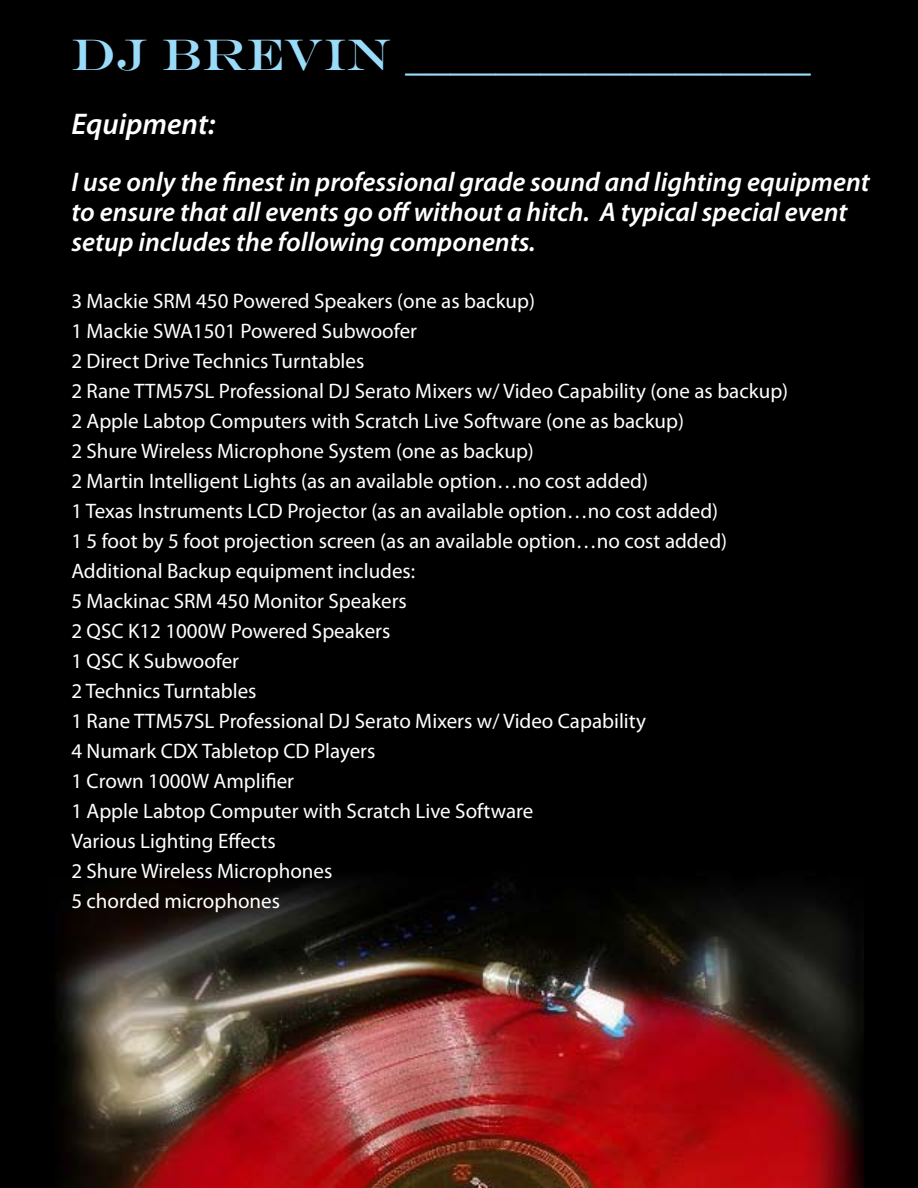
<style>
.page{position:relative;width:918px;height:1188px;background:#fff}
.page>*{position:absolute;margin:0;border:0;box-sizing:border-box;transform-origin:0 0}
.t1{font:45px "Engravers";color:#99dbf9}
.t2{font:italic 600 30px "Myriad Pro";color:#fff}
.t3{font:italic 600 27px/30px "Myriad Pro";color:#fff}
.t4{font:21px/30px "Myriad Pro";color:#fff}
</style>
<div class="page">
<img style="left:0;top:0;width:918px;height:1188px">
<h1 class="t1" style="left:71px;top:28px;width:741px">DJ BREVIN __________________</h1>
<h2 class="t2" style="left:71px;top:105px;width:145px">Equipment:</h2>
<p class="t3" style="left:71px;top:167px;width:800px">I use only the finest in professional grade sound and lighting equipment to ensure that all events go off without a hitch. A typical special event setup includes the following components.</p>
<p class="t4" style="left:71px;top:286px;width:718px">3 Mackie SRM 450 Powered Speakers (one as backup)<br>1 Mackie SWA1501 Powered Subwoofer<br>2 Direct Drive Technics Turntables<br>2 Rane TTM57SL Professional DJ Serato Mixers w/ Video Capability (one as backup)<br>2 Apple Labtop Computers with Scratch Live Software (one as backup)<br>2 Shure Wireless Microphone System (one as backup)<br>2 Martin Intelligent Lights (as an available option…no cost added)<br>1 Texas Instruments LCD Projector (as an available option…no cost added)<br>1 5 foot by 5 foot projection screen (as an available option…no cost added)<br>Additional Backup equipment includes:<br>5 Mackinac SRM 450 Monitor Speakers<br>2 QSC K12 1000W Powered Speakers<br>1 QSC K Subwoofer<br>2 Technics Turntables<br>1 Rane TTM57SL Professional DJ Serato Mixers w/ Video Capability<br>4 Numark CDX Tabletop CD Players<br>1 Crown 1000W Amplifier<br>1 Apple Labtop Computer with Scratch Live Software<br>Various Lighting Effects<br>2 Shure Wireless Microphones<br>5 chorded microphones</p>
</div>
